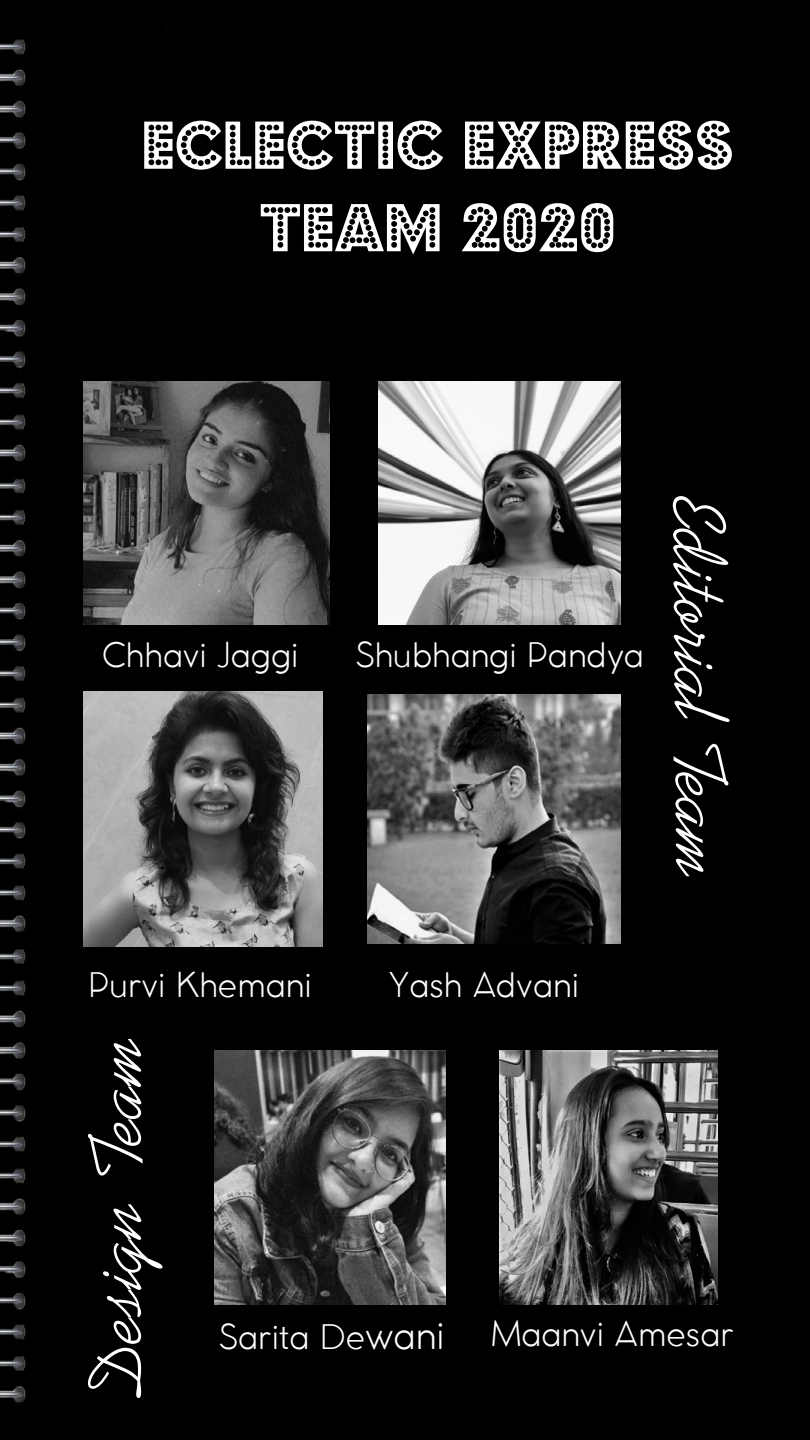
<style>
.page{position:relative;width:810px;height:1440px;background:#fff}
.page>*{position:absolute;margin:0;border:0;box-sizing:border-box;transform-origin:0 0}
.t1{font:75px/82.5px "Budmo Jiggler";color:#fff;text-align:center}
.t2{font:75px "Kaufmann BT";color:#fff}
.t3{font:300 33.75px "COCOMAT";color:#fff}
.s1{font-size:37.5px}
</style>
<div class="page">
<div style="left:0;top:0;width:809px;height:1439px;background:#000"></div>
<img style="left:1px;top:29px;width:285px;height:1374px">
<img style="left:83px;top:691px;width:239px;height:255px">
<img style="left:83px;top:382px;width:247px;height:242px">
<img style="left:214px;top:1050px;width:231px;height:255px">
<img style="left:378px;top:382px;width:243px;height:242px">
<img style="left:500px;top:1050px;width:218px;height:255px">
<img style="left:367px;top:694px;width:254px;height:250px">
<h1 class="t1" style="left:141px;top:103px;width:594px">ECLECTIC EXPRESS<br>TEAM 2020</h1>
<p class="t3" style="left:102px;top:636px;width:198px">Chhavi Jaggi</p>
<p class="t3" style="left:355px;top:636px;width:290px">Shubhangi Pandya</p>
<h1 class="t2" style="left:740px;top:499px;width:381px;rotate:89deg">Editorial Team</h1>
<p class="t3" style="left:89px;top:966px;width:225px">Purvi Khemani</p>
<p class="t3" style="left:389px;top:966px;width:192px">Yash Advani</p>
<h1 class="t2" style="left:73px;top:1395px;width:366px;rotate:-90deg">Design Team</h1>
<p class="t3" style="left:218px;top:1314px;width:517px">Sarita De<span class="s1">wani</span> Maanvi Amesar</p>
</div>
